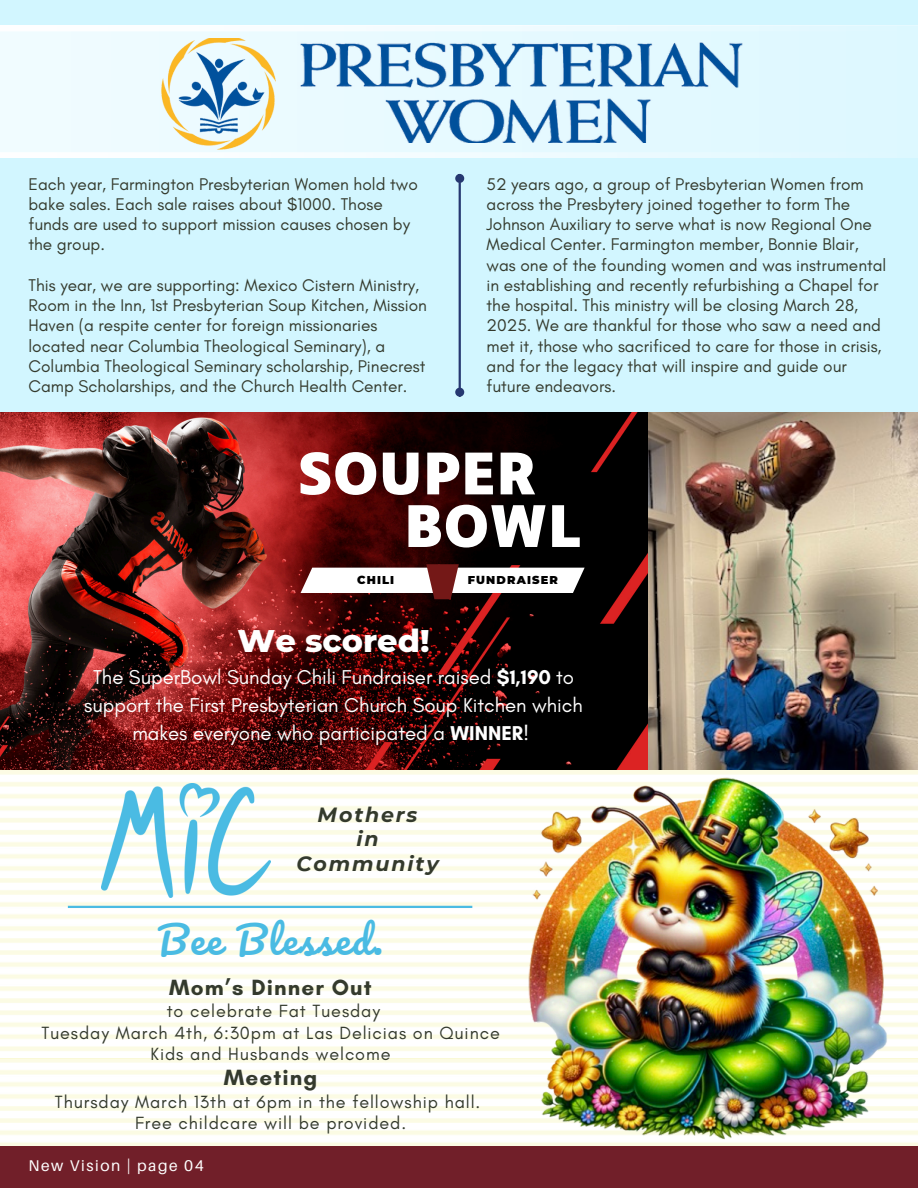
<style>
.page{position:relative;width:918px;height:1188px;background:#d2f6ff}
.page>*{position:absolute;margin:0;border:0;box-sizing:border-box;transform-origin:0 0}
.t1{font:700 54.75px "Luciole";color:#fff}
.t2{font:37.8px "Pacifico";letter-spacing:.05em;color:#4abbe3}
.t3{font:800 31.95px "Montserrat";color:#fff}
.t4{font:700 22.5px "Glacial Indifference";letter-spacing:.05em;color:#343a2d}
.t5{font:italic 700 20.55px/24.3px "Montserrat";letter-spacing:.09em;color:#343a2d;text-align:center}
.t6{font:20.4px/28.2px "Glacial Indifference";color:#fff;text-align:center}
.t7{font:18px/21.1px "Glacial Indifference";letter-spacing:.05em;color:#343a2d;text-align:center}
.t8{font:17.25px/20.2px "Glacial Indifference";color:#343a2d}
.t9{font:15.6px "Aileron";letter-spacing:.1em;color:#fff}
.t10{font:900 11.4px "Montserrat";letter-spacing:.1em;color:#000}
.s1{font-weight:700}
</style>
<div class="page">
<img style="left:0;top:412px;width:649px;height:358px">
<img style="left:649px;top:412px;width:269px;height:358px">
<svg style="left:300px;top:564px;width:285px;height:35px;background:#b4a3a2"></svg>
<div style="left:0;top:1145px;width:918px;height:43px;background:#711f29"></div>
<svg style="left:0;top:26px;width:918px;height:131px"></svg>
<img style="left:162px;top:38px;width:113px;height:112px">
<img style="left:285px;top:38px;width:472px;height:105px">
<hr style="left:459px;top:182px;width:2px;height:206px;background:#263871">
<div style="left:456px;top:175px;width:7px;height:7px;background:#263871;border-radius:50%"></div>
<div style="left:455px;top:174px;width:9px;height:9px;border:2px solid #263871;border-radius:50%"></div>
<div style="left:456px;top:389px;width:7px;height:7px;background:#263871;border-radius:50%"></div>
<div style="left:455px;top:388px;width:9px;height:9px;border:2px solid #263871;border-radius:50%"></div>
<img style="left:1px;top:770px;width:916px;height:375px">
<img style="left:101px;top:783px;width:169px;height:114px">
<hr style="left:68px;top:906px;width:404px;height:2px;background:#4abbe3">
<img style="left:503px;top:755px;width:405px;height:391px">
<p class="t8" style="left:28px;top:174px;width:391px">Each year, Farmington Presbyterian Women hold two bake sales. Each sale raises about $1000. Those funds are used to support mission causes chosen by the group.</p>
<p class="t8" style="left:28px;top:275px;width:400px">This year, we are supporting: Mexico Cistern Ministry, Room in the Inn, 1st Presbyterian Soup Kitchen, Mission Haven (a respite center for foreign missionaries located near Columbia Theological Seminary), a Columbia Theological Seminary scholarship, Pinecrest Camp Scholarships, and the Church Health Center.</p>
<h5 class="t8" style="left:487px;top:174px;width:401px">52 years ago, a group of Presbyterian Women from across the Presbytery joined together to form The Johnson Auxiliary to serve what is now Regional One Medical Center. Farmington member, Bonnie Blair, was one of the founding women and was instrumental in establishing and recently refurbishing a Chapel for the hospital. This ministry will be closing March 28, 2025. We are thankful for those who saw a need and met it, those who sacrificed to care for those in crisis, and for the legacy that will inspire and guide our future endeavors.</h5>
<h5 class="t1" style="left:298px;top:451px;width:240px">SOUPER</h5>
<p class="t1" style="left:404px;top:504px;width:179px">BOWL</p>
<h1 class="t10" style="left:357px;top:573px;width:39px">CHILI</h1>
<h1 class="t10" style="left:468px;top:573px;width:92px">FUNDRAISER</h1>
<p class="t3" style="left:238px;top:621px;width:194px">We scored!</p>
<p class="t6" style="left:84px;top:663px;width:500px">The SuperBowl Sunday Chili Fundraiser raised <span class="s1">$1,190</span> to support the First Presbyterian Church Soup Kitchen which makes everyone who participated a <span class="s1">WINNER</span>!</p>
<h5 class="t5" style="left:297px;top:803px;width:144px">Mothers<br>in<br>Community</h5>
<p class="t2" style="left:157px;top:920px;width:228px">Bee Blessed.</p>
<h4 class="t4" style="left:169px;top:974px;width:204px">Mom’s Dinner Out</h4>
<h4 class="t7" style="left:41px;top:1001px;width:460px">to celebrate Fat Tuesday<br>Tuesday March 4th, 6:30pm at Las Delicias on Quince<br>Kids and Husbands welcome</h4>
<h4 class="t4" style="left:224px;top:1064px;width:95px">Meeting</h4>
<h4 class="t7" style="left:55px;top:1091px;width:427px">Thursday March 13th at 6pm in the fellowship hall.<br>Free childcare will be provided.</h4>
<p class="t9" style="left:28px;top:1155px;width:177px">New Vision | page 04</p>
</div>
